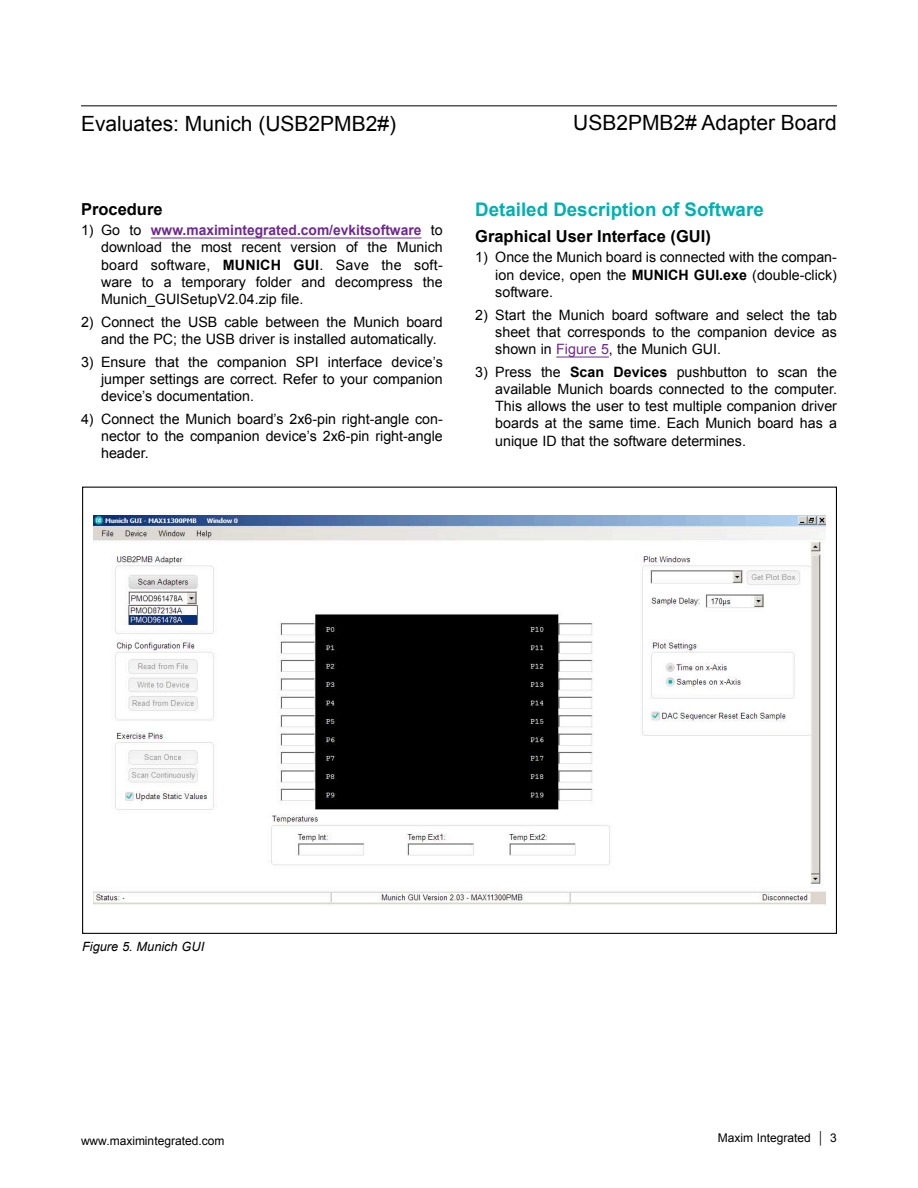
<style>
.page{position:relative;width:918px;height:1188px;background:#fff}
.page>*{position:absolute;margin:0;border:0;box-sizing:border-box;transform-origin:0 0}
.t1{font:21px "Arial";color:#000}
.t2{font:700 18.75px "Arial";color:#00b1b0}
.t3{font:700 16.5px "Arial";color:#000}
.t4{font:14.25px/17.2px "Arial";color:#000;text-align:justify}
.t5{font:italic 12.75px "Arial";color:#000}
.t6{font:12px "Arial";color:#000}
.s1{font-weight:700;color:#6e298d}
.s2{font-weight:700}
.s3{color:#6e298d}
</style>
<div class="page">
<hr style="left:81px;top:105px;width:756px;height:1px;background:#000">
<hr style="left:151px;top:238px;width:270px;height:1px;background:#6e298d">
<hr style="left:556px;top:357px;width:53px;height:1px;background:#6e298d">
<img style="left:93px;top:515px;width:733px;height:390px">
<h1 class="t1" style="left:81px;top:115px;width:317px">Evaluates: Munich (USB2PMB2#)</h1>
<h1 class="t1" style="left:573px;top:114px;width:265px">USB2PMB2# Adapter Board</h1>
<p class="t3" style="left:81px;top:202px;width:83px">Procedure</p>
<p class="t4" style="left:101px;top:223px;width:343px;text-indent:-20px">1) Go to <span class="s1">www.maximintegrated.com/evkitsoftware</span> to download the most recent version of the Munich board software, <span class="s2">MUNICH GUI</span>. Save the soft&shy;ware to a temporary folder and decompress the Munich_GUISetupV2.04.zip file.</p>
<p class="t4" style="left:101px;top:314px;width:343px;text-indent:-20px">2) Connect the USB cable between the Munich board and the PC; the USB driver is installed automatically.</p>
<p class="t4" style="left:101px;top:354px;width:343px;text-indent:-20px">3) Ensure that the companion SPI interface device’s jumper settings are correct. Refer to your companion device’s documentation.</p>
<p class="t4" style="left:101px;top:411px;width:343px;text-indent:-20px">4) Connect the Munich board’s 2x6-pin right-angle con&shy;nector to the companion device’s 2x6-pin right-angle header.</p>
<h2 class="t2" style="left:475px;top:202px;width:290px">Detailed Description of Software</h2>
<p class="t3" style="left:475px;top:230px;width:237px">Graphical User Interface (GUI)</p>
<p class="t4" style="left:495px;top:250px;width:343px;text-indent:-20px">1) Once the Munich board is connected with the compan&shy;ion device, open the <span class="s2">MUNICH GUI.exe</span> (double-click) software.</p>
<p class="t4" style="left:495px;top:307px;width:343px;text-indent:-20px">2) Start the Munich board software and select the tab sheet that corresponds to the companion device as shown in <span class="s3">Figure 5</span>, the Munich GUI.</p>
<p class="t4" style="left:495px;top:364px;width:343px;text-indent:-20px">3) Press the <span class="s2">Scan Devices</span> pushbutton to scan the available Munich boards connected to the computer.<br>This allows the user to test multiple companion driver boards at the same time. Each Munich board has a unique ID that the software determines.</p>
<p class="t5" style="left:82px;top:941px;width:124px">Figure 5. Munich GUI</p>
<p class="t6" style="left:81px;top:1136px;width:145px">www.maximintegrated.com</p>
<p class="t6" style="left:718px;top:1133px;width:121px">Maxim Integrated │ 3</p>
</div>
